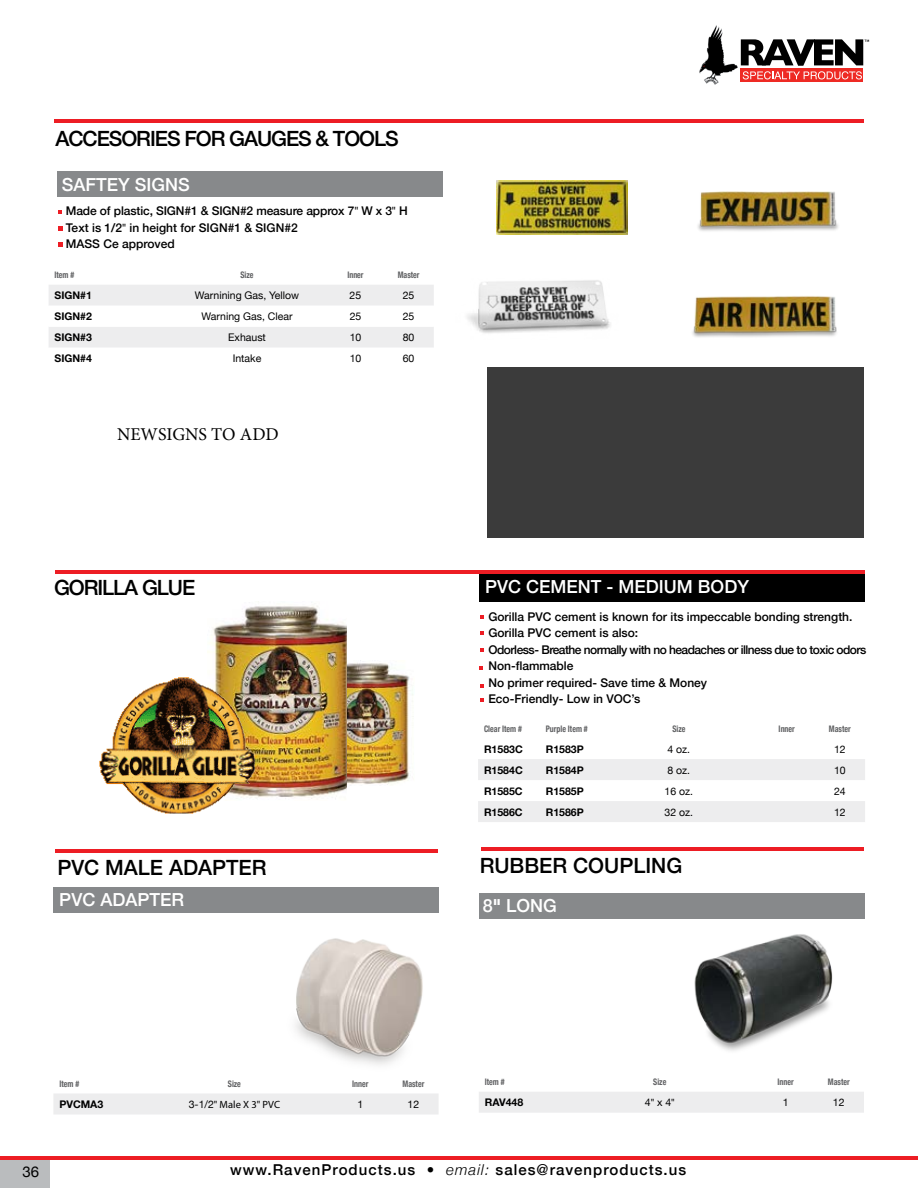
<style>
.page{position:relative;width:918px;height:1188px;background:#fff}
.page>*{position:absolute;margin:0;border:0;box-sizing:border-box;transform-origin:0 0}
.t1{font:500 21px "Helvetica Neue";letter-spacing:-.05em;color:#000}
.t2{font:500 21px "Helvetica Neue";color:#000}
.t3{font:500 18px "Helvetica Neue";color:#fff}
.t4{font:18px "Minion Pro";letter-spacing:-.01em;color:#000}
.t5{font:500 15px "Helvetica Neue";letter-spacing:.07em;color:#000}
.t6{font:15px "Helvetica Neue";color:#000}
.t7{font:500 12px/16.5px "Helvetica Neue";color:#000}
.t8{font:10.5px "Helvetica Neue";color:#000}
.t9{font:700 10.5px "Helvetica Neue";color:#000}
.t10{font:10.5px "Myriad Pro";color:#000}
.t11{font:700 condensed 9px "Helvetica Neue";color:#5f6062;scale:.88 1}
.s1{font-family:"Myriad Pro";font-weight:400}
.s2{font-weight:700;font-stretch:condensed}
.s3{font-family:"Helvetica Neue"}
.s4{font-family:"Myriad Pro"}
.s5{font-weight:300;font-style:italic}
</style>
<div class="page">
<div style="left:0;top:1160px;width:50px;height:28px;background:#babcbe"></div>
<hr style="left:0;top:1156px;width:918px;height:4px;background:#ed1d24">
<svg style="left:699px;top:25px;width:170px;height:60px"></svg>
<img style="left:347px;top:660px;width:66px;height:125px">
<div style="left:58px;top:171px;width:385px;height:26px;background:#87898b"></div>
<svg style="left:49px;top:285px;width:385px;height:62px"></svg>
<svg style="left:58px;top:226px;width:4px;height:5px"></svg>
<svg style="left:58px;top:242px;width:4px;height:5px"></svg>
<img style="left:497px;top:181px;width:131px;height:53px">
<img style="left:467px;top:280px;width:144px;height:53px">
<img style="left:692px;top:296px;width:145px;height:41px">
<img style="left:698px;top:191px;width:141px;height:40px">
<hr style="left:54px;top:119px;width:809px;height:3px;background:#ed1d24">
<div style="left:479px;top:894px;width:385px;height:25px;background:#87898b"></div>
<hr style="left:481px;top:848px;width:383px;height:3px;background:#ed1d24">
<div style="left:479px;top:1092px;width:385px;height:21px;background:#ededee"></div>
<img style="left:680px;top:893px;width:173px;height:206px">
<div style="left:53px;top:888px;width:386px;height:25px;background:#87898b"></div>
<hr style="left:56px;top:849px;width:382px;height:3px;background:#ed1d24">
<div style="left:53px;top:1094px;width:386px;height:20px;background:#ededee"></div>
<img style="left:260px;top:938px;width:179px;height:167px">
<div style="left:480px;top:573px;width:385px;height:29px;background:#000"></div>
<hr style="left:55px;top:570px;width:809px;height:4px;background:#ed1d24">
<svg style="left:480px;top:684px;width:3px;height:4px"></svg>
<svg style="left:480px;top:666px;width:3px;height:4px"></svg>
<svg style="left:480px;top:648px;width:3px;height:4px"></svg>
<img style="left:207px;top:606px;width:140px;height:193px">
<svg style="left:478px;top:759px;width:387px;height:63px"></svg>
<img style="left:99px;top:669px;width:163px;height:145px">
<div style="left:488px;top:367px;width:376px;height:171px;background:#3b3b3b"></div>
<h1 class="t1" style="left:56px;top:121px;width:345px">ACCESORIES FOR GAUGES &amp; TOOLS</h1>
<h2 class="t3" style="left:62px;top:171px;width:130px">SAFTEY SIGNS</h2>
<p class="t7" style="left:66px;top:202px;width:343px">Made of plastic, SIGN#1 &amp; SIGN#2 measure approx 7<span class="s1">"</span> W x 3<span class="s1">"</span> H<br>Text is 1/2<span class="s1">"</span> in height for SIGN#1 &amp; SIGN#2<br>MASS Ce approved</p>
<p class="t11" style="left:55px;top:268px;width:24px">Item #</p>
<p class="t11" style="left:241px;top:268px;width:16px">Size</p>
<p class="t11" style="left:347px;top:268px;width:20px">Inner</p>
<p class="t11" style="left:398px;top:268px;width:26px">Master</p>
<p class="t9" style="left:55px;top:287px;width:39px">SIGN#1</p>
<p class="t8" style="left:195px;top:288px;width:106px">Warnining Gas, Yellow</p>
<p class="t8" style="left:350px;top:288px;width:13px">25</p>
<p class="t8" style="left:403px;top:288px;width:13px">25</p>
<p class="t9" style="left:55px;top:308px;width:39px">SIGN#2</p>
<p class="t8" style="left:202px;top:309px;width:92px">Warning Gas, Clear</p>
<p class="t8" style="left:350px;top:309px;width:13px">25</p>
<p class="t8" style="left:403px;top:309px;width:13px">25</p>
<p class="t9" style="left:55px;top:329px;width:39px">SIGN#3</p>
<p class="t8" style="left:228px;top:330px;width:39px">Exhaust</p>
<p class="t8" style="left:350px;top:330px;width:13px">10</p>
<p class="t8" style="left:403px;top:330px;width:13px">80</p>
<p class="t9" style="left:55px;top:350px;width:39px">SIGN#4</p>
<p class="t8" style="left:233px;top:351px;width:30px">Intake</p>
<p class="t8" style="left:350px;top:351px;width:13px">10</p>
<p class="t8" style="left:403px;top:351px;width:13px">60</p>
<h2 class="t4" style="left:117px;top:423px;width:163px">NEW SIGNS TO ADD</h2>
<h1 class="t1" style="left:54px;top:571px;width:143px">GORILLA GLUE</h1>
<h2 class="t3" style="left:485px;top:572px;width:265px">PVC CEMENT - MEDIUM BODY</h2>
<p class="t7" style="left:488px;top:607px;width:380px">Gorilla PVC cement is known for its impeccable bonding strength.<br>Gorilla PVC cement is also:<br>Odorless- Breathe normally with no headaches or illness due to toxic odors Non-flammable<br>No primer required- Save time &amp; Money<br>Eco-Friendly- Low in VOC’s</p>
<p class="t11" style="left:484px;top:721px;width:45px">Clear Item #</p>
<p class="t11" style="left:546px;top:721px;width:49px">Purple Item #</p>
<p class="t11" style="left:672px;top:721px;width:16px">Size</p>
<p class="t11" style="left:779px;top:721px;width:20px">Inner</p>
<p class="t11" style="left:829px;top:721px;width:26px">Master</p>
<p class="t9" style="left:484px;top:741px;width:40px">R1583C</p>
<p class="t9" style="left:546px;top:741px;width:39px">R1583P</p>
<p class="t8" style="left:667px;top:741px;width:24px">4 oz.</p>
<p class="t8" style="left:834px;top:741px;width:13px">12</p>
<p class="t9" style="left:484px;top:762px;width:40px">R1584C</p>
<p class="t9" style="left:546px;top:762px;width:39px">R1584P</p>
<p class="t8" style="left:667px;top:762px;width:24px">8 oz.</p>
<p class="t8" style="left:834px;top:762px;width:13px">10</p>
<p class="t9" style="left:484px;top:783px;width:40px">R1585C</p>
<p class="t9" style="left:546px;top:783px;width:39px">R1585P</p>
<p class="t8" style="left:665px;top:783px;width:30px">16 oz.</p>
<p class="t8" style="left:834px;top:783px;width:13px">24</p>
<p class="t9" style="left:484px;top:804px;width:40px">R1586C</p>
<p class="t9" style="left:546px;top:804px;width:39px">R1586P</p>
<p class="t8" style="left:665px;top:804px;width:30px">32 oz.</p>
<p class="t8" style="left:834px;top:804px;width:13px">12</p>
<h1 class="t2" style="left:57px;top:851px;width:211px">PVC MALE ADAPTER</h1>
<h2 class="t3" style="left:59px;top:886px;width:126px">PVC ADAPTER</h2>
<h1 class="t2" style="left:480px;top:849px;width:204px">RUBBER COUPLING</h1>
<h2 class="t3" style="left:483px;top:892px;width:76px">8<span class="s2">"</span> LONG</h2>
<p class="t11" style="left:59px;top:1076px;width:24px">Item #</p>
<p class="t11" style="left:228px;top:1076px;width:16px">Size</p>
<p class="t11" style="left:352px;top:1076px;width:20px">Inner</p>
<p class="t11" style="left:402px;top:1076px;width:26px">Master</p>
<p class="t9" style="left:59px;top:1096px;width:45px">PVCMA3</p>
<p class="t10" style="left:189px;top:1098px;width:93px"><span class="s3">3-1/2</span>" Male X 3" PVC</p>
<p class="t8" style="left:357px;top:1097px;width:7px">1</p>
<p class="t8" style="left:408px;top:1097px;width:13px">12</p>
<p class="t11" style="left:485px;top:1075px;width:24px">Item #</p>
<p class="t11" style="left:653px;top:1075px;width:16px">Size</p>
<p class="t11" style="left:778px;top:1075px;width:20px">Inner</p>
<p class="t11" style="left:828px;top:1075px;width:26px">Master</p>
<p class="t9" style="left:485px;top:1094px;width:40px">RAV448</p>
<p class="t8" style="left:645px;top:1095px;width:32px">4<span class="s4">"</span> x 4<span class="s4">"</span></p>
<p class="t8" style="left:783px;top:1095px;width:7px">1</p>
<p class="t8" style="left:833px;top:1095px;width:13px">12</p>
<p class="t6" style="left:22px;top:1161px;width:18px">36</p>
<p class="t5" style="left:230px;top:1158px;width:458px">www.RavenProducts.us • <span class="s5">email:</span> sales@ravenproducts.us</p>
</div>
